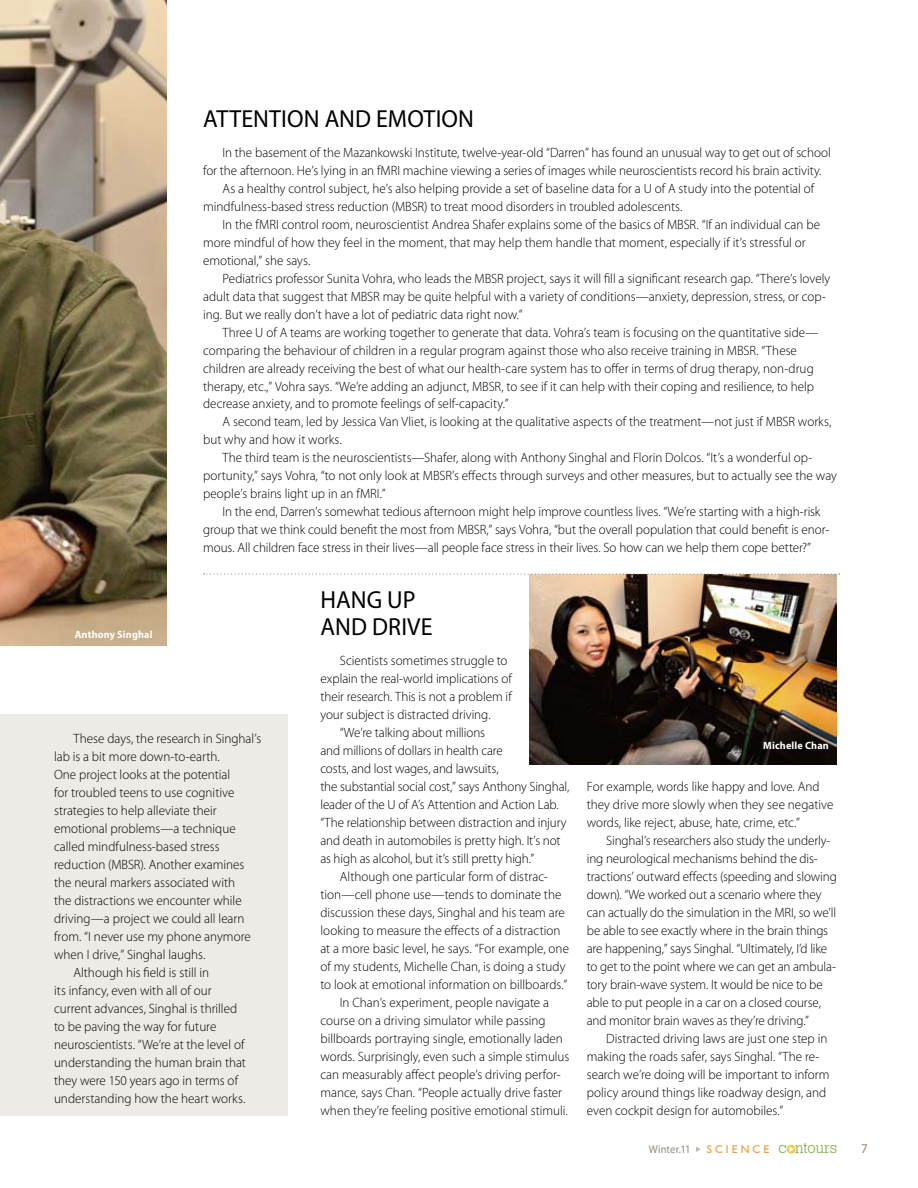
<style>
.page{position:relative;width:918px;height:1188px;background:#fff}
.page>*{position:absolute;margin:0;border:0;box-sizing:border-box;transform-origin:0 0}
.t1{font:24.75px/27px "Myriad Pro";letter-spacing:-.005em;color:#000}
.t2{font:300 13.5px/18px "Myriad Pro";color:#000}
.t3{font:13.5px "Myriad Pro";color:#958a7b}
.t4{font:11.25px "Humanist 521 BT";letter-spacing:.27em;color:#e99d37}
.t5{font:11.25px "Myriad Pro";letter-spacing:.005em;color:#958a7b;scale:.95 1}
.t6{font:700 10.5px "Myriad Pro";letter-spacing:.02em;color:#fff}
.s1{font-family:"Geometric Slab 712 BT Light A";font-size:16.05px;color:#7ba832}
</style>
<div class="page">
<svg style="left:696px;top:1147px;width:4px;height:5px"></svg>
<svg style="left:787px;top:1145px;width:8px;height:9px"></svg>
<div style="left:0;top:714px;width:287px;height:402px;background:#eeeae5"></div>
<img style="left:0;top:0;width:166px;height:645px">
<img style="left:529px;top:575px;width:308px;height:189px">
<svg style="left:203px;top:573px;width:637px;height:2px"></svg>
<h1 class="t1" style="left:203px;top:104px;width:14px">ATTENTION</h1>
<h1 class="t1" style="left:325px;top:104px;width:79px">AN D EMOTION</h1>
<p class="t2" style="left:223px;top:143px;width:610px">In the basement of the Mazankowski Institute, twelve-year-old “Darren” has found an unusual way to get out of school</p>
<p class="t2" style="left:203px;top:161px;width:620px">for the afternoon. He’s lying in an fMRI machine viewing a series of images while neuroscientists record his brain activity.</p>
<p class="t2" style="left:223px;top:179px;width:593px">As a healthy control subject, he’s also helping provide a set of baseline data for a U of A study into the potential of</p>
<p class="t2" style="left:203px;top:197px;width:481px">mindfulness-based stress reduction (MBSR) to treat mood disorders in troubled adolescents.</p>
<p class="t2" style="left:223px;top:215px;width:599px">In the fMRI control room, neuroscientist Andrea Shafer explains some of the basics of MBSR. “If an individual can be</p>
<p class="t2" style="left:203px;top:233px;width:604px">more mindful of how they feel in the moment, that may help them handle that moment, especially if it’s stressful or</p>
<p class="t2" style="left:203px;top:251px;width:109px">emotional,” she says.</p>
<p class="t2" style="left:223px;top:269px;width:609px">Pediatrics professor Sunita Vohra, who leads the MBSR project, says it will fill a significant research gap. “There’s lovely</p>
<p class="t2" style="left:203px;top:287px;width:625px">adult data that suggest that MBSR may be quite helpful with a variety of conditions—anxiety, depression, stress, or cop-</p>
<p class="t2" style="left:203px;top:305px;width:321px">ing. But we really don’t have a lot of pediatric data right now.”</p>
<p class="t2" style="left:223px;top:323px;width:598px">Three U of A teams are working together to generate that data. Vohra’s team is focusing on the quantitative side—</p>
<p class="t2" style="left:203px;top:341px;width:595px">comparing the behaviour of children in a regular program against those who also receive training in MBSR. “These</p>
<p class="t2" style="left:203px;top:359px;width:612px">children are already receiving the best of what our health-care system has to offer in terms of drug therapy, non-drug</p>
<p class="t2" style="left:203px;top:377px;width:613px">therapy, etc.,” Vohra says. “We’re adding an adjunct, MBSR, to see if it can help with their coping and resilience, to help</p>
<p class="t2" style="left:203px;top:395px;width:307px">decrease anxiety, and to promote feelings of self-capacity.”</p>
<p class="t2" style="left:223px;top:413px;width:610px">A second team, led by Jessica Van Vliet, is looking at the qualitative aspects of the treatment—not just if MBSR works,</p>
<p class="t2" style="left:203px;top:431px;width:140px">but why and how it works.</p>
<p class="t2" style="left:223px;top:449px;width:591px">The third team is the neuroscientists—Shafer, along with Anthony Singhal and Florin Dolcos. “It’s a wonderful op-</p>
<p class="t2" style="left:203px;top:467px;width:635px">portunity,” says Vohra, “to not only look at MBSR’s effects through surveys and other measures, but to actually see the way</p>
<p class="t2" style="left:203px;top:485px;width:184px">people’s brains light up in an fMRI.”</p>
<p class="t2" style="left:223px;top:503px;width:599px">In the end, Darren’s somewhat tedious afternoon might help improve countless lives. “We’re starting with a high-risk</p>
<p class="t2" style="left:203px;top:521px;width:628px">group that we think could benefit the most from MBSR,” says Vohra, “but the overall population that could benefit is enor-</p>
<p class="t2" style="left:203px;top:539px;width:610px">mous. All children face stress in their lives—all people face stress in their lives. So how can we help them cope better?”</p>
<p class="t6" style="left:75px;top:627px;width:79px">Anthony Singhal</p>
<p class="t2" style="left:73px;top:729px;width:189px">These days, the research in Singhal’s</p>
<p class="t2" style="left:54px;top:747px;width:167px">lab is a bit more down-to-earth.</p>
<p class="t2" style="left:54px;top:765px;width:178px">One project looks at the potential</p>
<p class="t2" style="left:54px;top:783px;width:182px">for troubled teens to use cognitive</p>
<p class="t2" style="left:54px;top:801px;width:164px">strategies to help alleviate their</p>
<p class="t2" style="left:54px;top:819px;width:183px">emotional problems—a technique</p>
<p class="t2" style="left:54px;top:837px;width:167px">called mindfulness-based stress</p>
<p class="t2" style="left:54px;top:855px;width:192px">reduction (MBSR). Another examines</p>
<p class="t2" style="left:54px;top:873px;width:183px">the neural markers associated with</p>
<p class="t2" style="left:54px;top:891px;width:189px">the distractions we encounter while</p>
<p class="t2" style="left:54px;top:909px;width:192px">driving—a project we could all learn</p>
<p class="t2" style="left:54px;top:927px;width:198px">from. “I never use my phone anymore</p>
<p class="t2" style="left:54px;top:945px;width:153px">when I drive,” Singhal laughs.</p>
<p class="t2" style="left:73px;top:963px;width:137px">Although his field is still in</p>
<p class="t2" style="left:54px;top:981px;width:159px">its infancy, even with all of our</p>
<p class="t2" style="left:54px;top:999px;width:185px">current advances, Singhal is thrilled</p>
<p class="t2" style="left:54px;top:1017px;width:164px">to be paving the way for future</p>
<p class="t2" style="left:54px;top:1035px;width:192px">neuroscientists. “We’re at the level of</p>
<p class="t2" style="left:54px;top:1053px;width:193px">understanding the human brain that</p>
<p class="t2" style="left:54px;top:1071px;width:186px">they were 150 years ago in terms of</p>
<p class="t2" style="left:54px;top:1089px;width:193px">understanding how the heart works.</p>
<h1 class="t1" style="left:321px;top:586px;width:94px">HANG UP<br>AND DRIVE</h1>
<p class="t2" style="left:340px;top:651px;width:169px">Scientists sometimes struggle to</p>
<p class="t2" style="left:320px;top:669px;width:193px">explain the real-world implications of</p>
<p class="t2" style="left:320px;top:687px;width:193px">their research. This is not a problem if</p>
<p class="t2" style="left:320px;top:705px;width:172px">your subject is distracted driving.</p>
<p class="t2" style="left:340px;top:723px;width:147px">“We’re talking about millions</p>
<p class="t2" style="left:320px;top:741px;width:184px">and millions of dollars in health care</p>
<p class="t2" style="left:320px;top:759px;width:180px">costs, and lost wages, and lawsuits,</p>
<p class="t2" style="left:320px;top:777px;width:250px">the substantial social cost,” says Anthony Singhal,</p>
<p class="t2" style="left:320px;top:795px;width:240px">leader of the U of A’s Attention and Action Lab.</p>
<p class="t2" style="left:320px;top:813px;width:248px">“The relationship between distraction and injury</p>
<p class="t2" style="left:320px;top:831px;width:242px">and death in automobiles is pretty high. It’s not</p>
<p class="t2" style="left:320px;top:849px;width:216px">as high as alcohol, but it’s still pretty high.”</p>
<p class="t2" style="left:340px;top:867px;width:209px">Although one particular form of distrac-</p>
<p class="t2" style="left:320px;top:885px;width:243px">tion—cell phone use—tends to dominate the</p>
<p class="t2" style="left:320px;top:903px;width:246px">discussion these days, Singhal and his team are</p>
<p class="t2" style="left:320px;top:921px;width:242px">looking to measure the effects of a distraction</p>
<p class="t2" style="left:320px;top:939px;width:250px">at a more basic level, he says. “For example, one</p>
<p class="t2" style="left:320px;top:957px;width:247px">of my students, Michelle Chan, is doing a study</p>
<p class="t2" style="left:320px;top:975px;width:248px">to look at emotional information on billboards.”</p>
<p class="t2" style="left:340px;top:993px;width:211px">In Chan’s experiment, people navigate a</p>
<p class="t2" style="left:320px;top:1011px;width:227px">course on a driving simulator while passing</p>
<p class="t2" style="left:320px;top:1029px;width:244px">billboards portraying single, emotionally laden</p>
<p class="t2" style="left:320px;top:1047px;width:251px">words. Surprisingly, even such a simple stimulus</p>
<p class="t2" style="left:320px;top:1065px;width:242px">can measurably affect people’s driving perfor-</p>
<p class="t2" style="left:320px;top:1083px;width:243px">mance, says Chan. “People actually drive faster</p>
<p class="t2" style="left:320px;top:1101px;width:249px">when they’re feeling positive emotional stimuli.</p>
<p class="t6" style="left:763px;top:739px;width:67px">Michelle Chan</p>
<p class="t2" style="left:587px;top:777px;width:248px">For example, words like happy and love. And they drive more slowly when they see negative words, like reject, abuse, hate, crime, etc.”</p>
<p class="t2" style="left:587px;top:831px;width:252px;text-indent:19px">Singhal’s researchers also study the underly&shy;ing neurological mechanisms behind the dis&shy;tractions’ outward effects (speeding and slowing down). “We worked out a scenario where they can actually do the simulation in the MRI, so we’ll be able to see exactly where in the brain things are happening,” says Singhal. “Ultimately, I’d like to get to the point where we can get an ambula&shy;tory brain-wave system. It would be nice to be able to put people in a car on a closed course, and monitor brain waves as they’re driving.”</p>
<p class="t2" style="left:587px;top:1029px;width:244px;text-indent:19px">Distracted driving laws are just one step in making the roads safer, says Singhal. “The re&shy;search we’re doing will be important to inform policy around things like roadway design, and even cockpit design for automobiles.”</p>
<p class="t5" style="left:649px;top:1143px;width:45px">WINTER.11</p>
<p class="t4" style="left:707px;top:1142px;width:132px">SCIENCE <span class="s1">c ntours</span></p>
<p class="t3" style="left:861px;top:1140px;width:8px">7</p>
</div>
